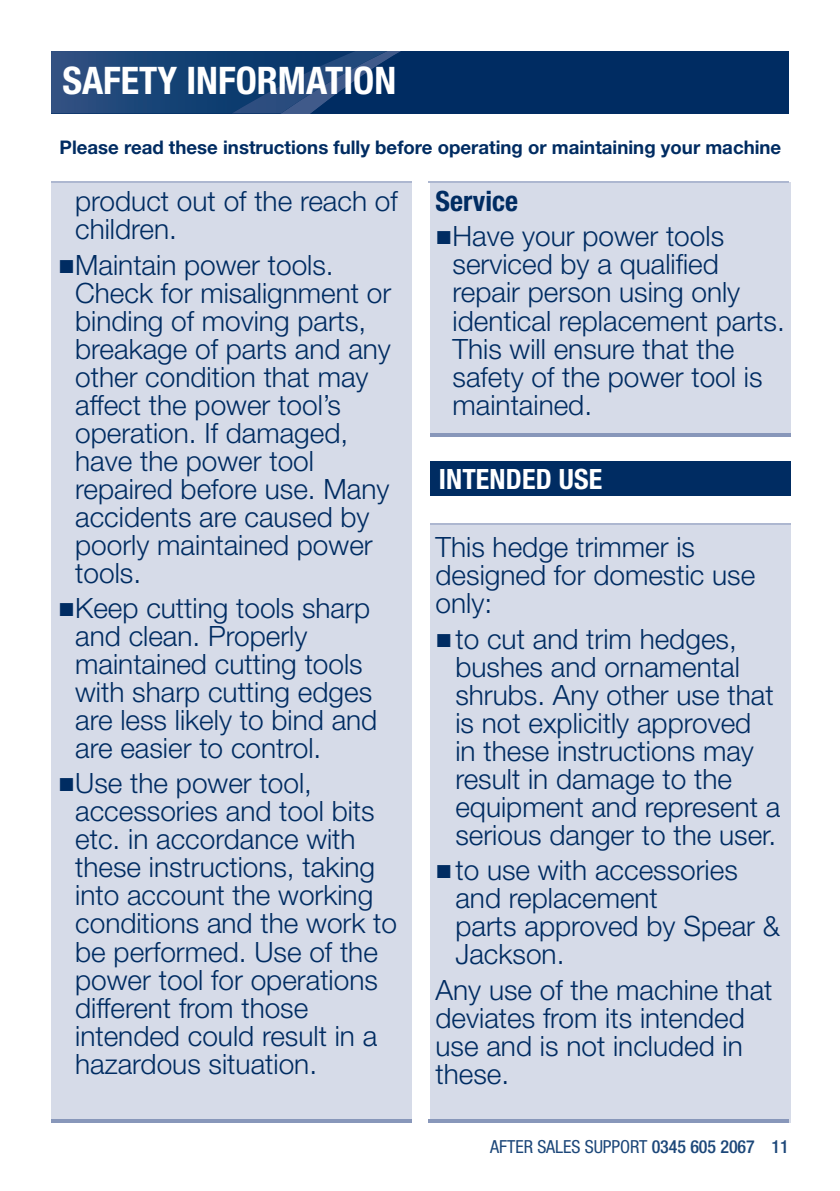
<style>
.page{position:relative;width:840px;height:1191px;background:#fff}
.page>*{position:absolute;margin:0;border:0;box-sizing:border-box;transform-origin:0 0}
.t1{font:700 condensed 38px "Helvetica Neue LT Std";color:#fff}
.t2{font:300 28px/28px "Helvetica Neue LT Pro";color:#002c62}
.t3{font:700 condensed 28px "Helvetica Neue LT Std";letter-spacing:.005em;color:#fff}
.t4{font:700 condensed 28px "Helvetica Neue LT Std";color:#002c62}
.t5{font:700 18.8px "Helvetica Neue LT Std";color:#002c62}
.t6{font:condensed 18px "Helvetica Neue LT Std";letter-spacing:-.005em;color:#1c4779}
.s1{font-family:"Arial";font-weight:400}
.s2{font-weight:500}
</style>
<div class="page">
<div style="left:51px;top:183px;width:360px;height:940px;background:#d6dbe8"></div>
<div style="left:430px;top:525px;width:360px;height:598px;background:#d6dbe8"></div>
<div style="left:430px;top:182px;width:360px;height:253px;background:#d6dbe8"></div>
<svg style="left:51px;top:51px;width:737px;height:62px;fill:#002c62"></svg>
<hr style="left:430px;top:433px;width:360px;height:4px;background:#8897ba">
<div style="left:430px;top:462px;width:360px;height:34px;background:#002c62"></div>
<hr style="left:430px;top:523px;width:360px;height:2px;background:#adb7d0">
<hr style="left:51px;top:181px;width:360px;height:2px;background:#adb7d0">
<hr style="left:428px;top:181px;width:360px;height:2px;background:#adb7d0">
<hr style="left:51px;top:1119px;width:360px;height:4px;background:#8897ba">
<hr style="left:428px;top:1119px;width:360px;height:4px;background:#8897ba">
<h1 class="t1" style="left:62px;top:57px;width:335px">SAFETY INFORMATION</h1>
<p class="t5" style="left:60px;top:136px;width:722px">Please read these instructions fully before operating or maintaining your machine</p>
<p class="t2" style="left:75px;top:187px;width:324px">product out of the reach of children.</p>
<p class="t2" style="left:75px;top:250px;width:317px;text-indent:-17px"><span class="s1">■</span>Maintain power tools.<br>Check for misalignment or binding of moving parts, breakage of parts and any other condition that may affect the power tool’s operation. If damaged, have the power tool repaired before use. Many accidents are caused by poorly maintained power tools.</p>
<p class="t2" style="left:75px;top:593px;width:303px;text-indent:-17px"><span class="s1">■</span>Keep cutting tools sharp and clean. Properly maintained cutting tools with sharp cutting edges are less likely to bind and are easier to control.</p>
<p class="t2" style="left:75px;top:769px;width:323px;text-indent:-17px"><span class="s1">■</span>Use the power tool, accessories and tool bits etc. in accordance with these instructions, taking into account the working conditions and the work to be performed. Use of the power tool for operations different from those intended could result in a hazardous situation.</p>
<p class="t4" style="left:435px;top:184px;width:84px">Service</p>
<p class="t2" style="left:452px;top:222px;width:333px;text-indent:-17px"><span class="s1">■</span>Have your power tools serviced by a qualified repair person using only identical replacement parts.<br>This will ensure that the safety of the power tool is maintained.</p>
<p class="t3" style="left:438px;top:462px;width:165px">INTENDED USE</p>
<p class="t2" style="left:435px;top:532px;width:321px">This hedge trimmer is designed for domestic use only:</p>
<p class="t2" style="left:455px;top:624px;width:326px;text-indent:-20px"><span class="s1">■</span>to cut and trim hedges, bushes and ornamental shrubs. Any other use that is not explicitly approved<br>in these instructions may result in damage to the equipment and represent a serious danger to the user.</p>
<p class="t2" style="left:455px;top:855px;width:326px;text-indent:-20px"><span class="s1">■</span>to use with accessories and replacement<br>parts approved by Spear &amp;<br>Jackson.</p>
<p class="t2" style="left:435px;top:975px;width:338px">Any use of the machine that deviates from its intended use and is not included in these.</p>
<p class="t6" style="left:490px;top:1136px;width:300px">AFTER SALES SUPPORT <span class="s2">0345 605 2067 11</span></p>
</div>
